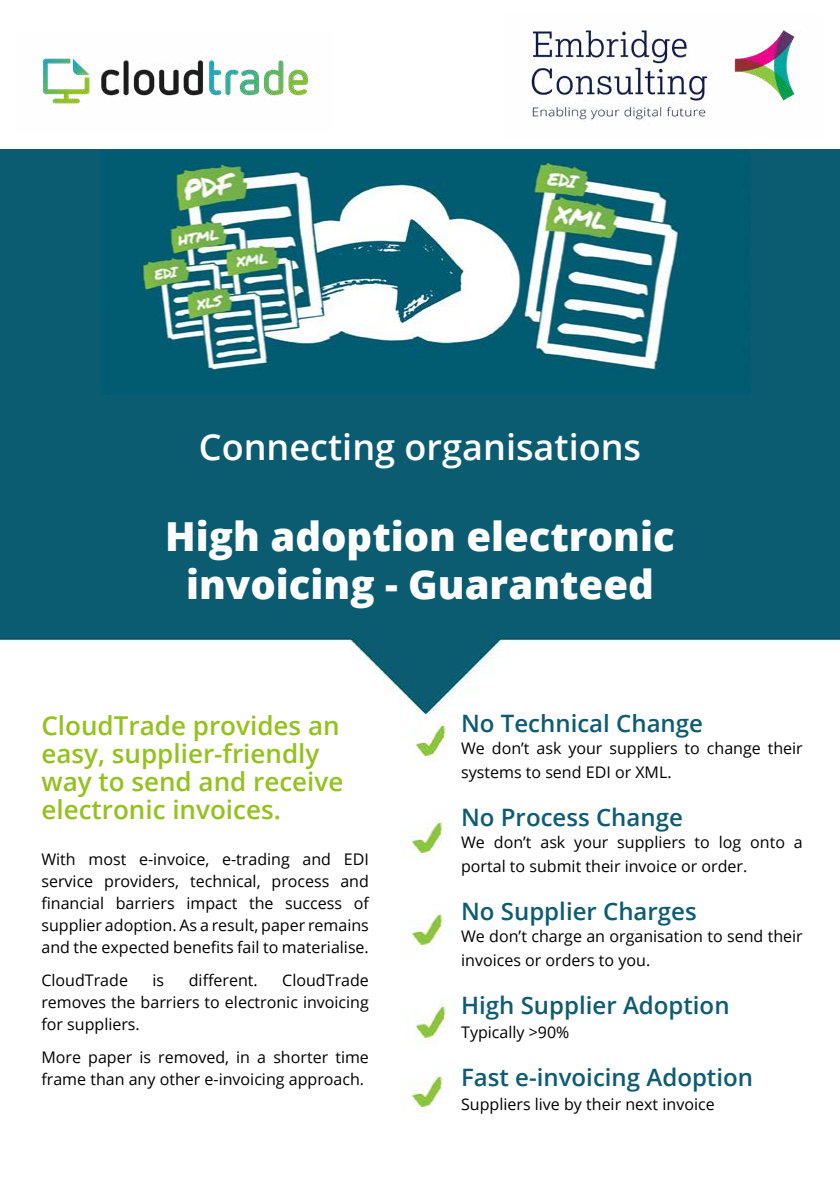
<style>
.page{position:relative;width:840px;height:1191px;background:#fff}
.page>*{position:absolute;margin:0;border:0;box-sizing:border-box;transform-origin:0 0}
.t1{font:800 40px/48px "Open Sans";color:#fff;text-align:center}
.t2{font:600 36px "Open Sans";color:#fff}
.t3{font:600 26px/28px "Open Sans";color:#95c11f}
.t4{font:600 24px "Open Sans";color:#0e5c71}
.t5{font:16px/22px "Open Sans";color:#000}
</style>
<div class="page">
<img style="left:529px;top:30px;width:272px;height:95px">
<img style="left:42px;top:55px;width:270px;height:50px">
<img style="left:0;top:149px;width:839px;height:564px">
<img style="left:410px;top:1074px;width:39px;height:39px">
<img style="left:414px;top:1004px;width:38px;height:40px">
<img style="left:410px;top:912px;width:39px;height:39px">
<img style="left:410px;top:820px;width:39px;height:39px">
<img style="left:414px;top:722px;width:38px;height:40px">
<h2 class="t2" style="left:199px;top:422px;width:443px">Connecting organisations</h2>
<h1 class="t1" style="left:165px;top:510px;width:510px">High adoption electronic invoicing - Guaranteed</h1>
<h3 class="t3" style="left:41px;top:710px;width:303px">CloudTrade provides an easy, supplier-friendly way to send and receive electronic invoices.</h3>
<p class="t5" style="left:41px;top:847px;width:329px;text-align:justify">With most e-invoice, e-trading and EDI service providers, technical, process and financial barriers impact the success of supplier adoption. As a result, paper remains and the expected benefits fail to materialise.</p>
<p class="t5" style="left:41px;top:968px;width:88px">CloudTrade</p>
<p class="t5" style="left:152px;top:968px;width:13px">is</p>
<p class="t5" style="left:189px;top:968px;width:70px">different.</p>
<p class="t5" style="left:41px;top:968px;width:329px;text-align:justify;text-indent:241px">CloudTrade removes the barriers to electronic invoicing for suppliers.</p>
<p class="t5" style="left:41px;top:1046px;width:329px">More paper is removed, in a shorter time frame than any other e-invoicing approach.</p>
<h3 class="t4" style="left:461px;top:706px;width:243px">No Technical Change</h3>
<p class="t5" style="left:461px;top:735px;width:343px;line-height:24px">We don’t ask your suppliers to change their systems to send EDI or XML.</p>
<h3 class="t4" style="left:461px;top:800px;width:223px">No Process Change</h3>
<p class="t5" style="left:461px;top:829px;width:343px;line-height:24px">We don’t ask your suppliers to log onto a portal to submit their invoice or order.</p>
<h3 class="t4" style="left:461px;top:894px;width:237px">No Supplier Charges</h3>
<p class="t5" style="left:461px;top:923px;width:343px;line-height:24px">We don’t charge an organisation to send their invoices or orders to you.</p>
<h3 class="t4" style="left:461px;top:988px;width:270px">High Supplier Adoption</h3>
<p class="t5" style="left:461px;top:1020px;width:110px">Typically &gt;90%</p>
<h3 class="t4" style="left:461px;top:1060px;width:293px">Fast e-invoicing Adoption</h3>
<p class="t5" style="left:461px;top:1092px;width:255px">Suppliers live by their next invoice</p>
</div>
